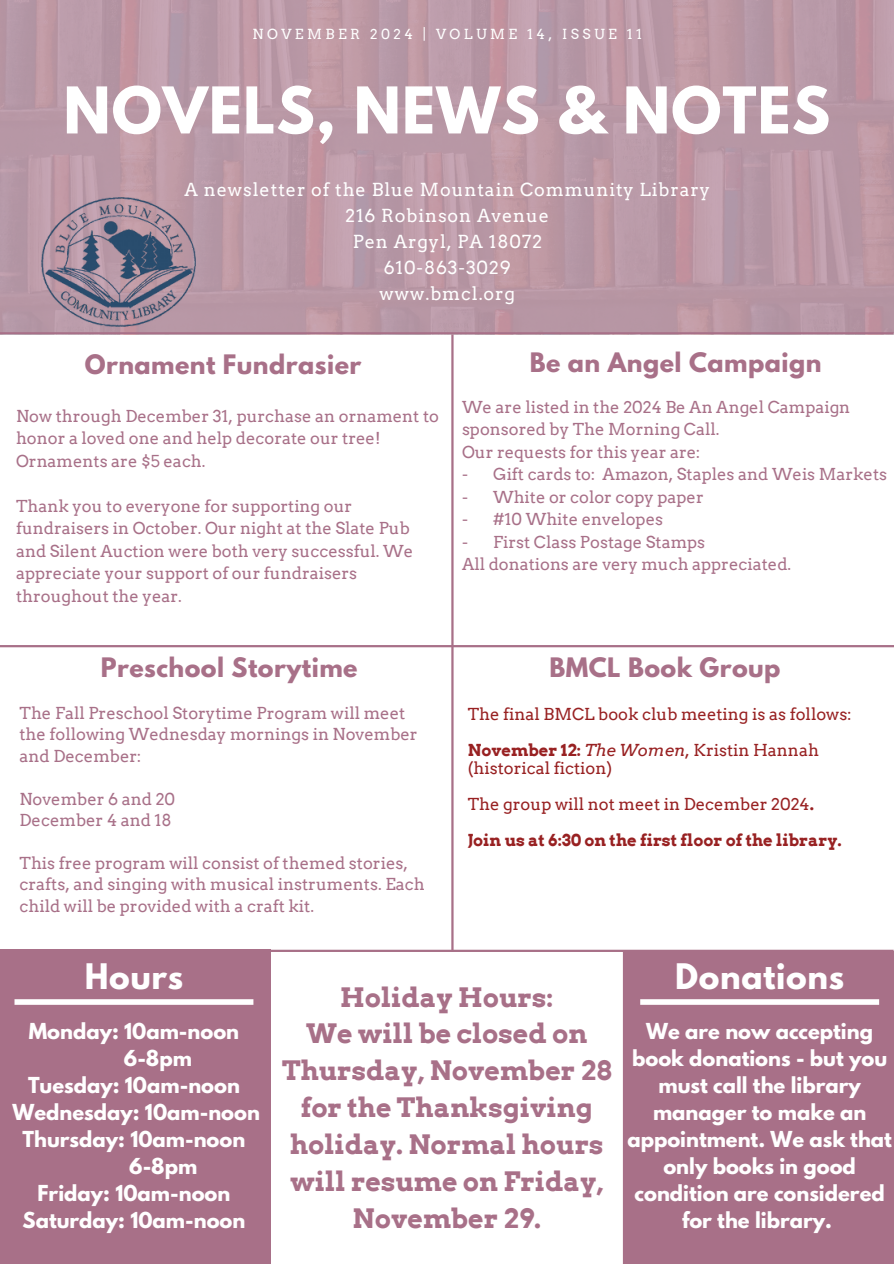
<style>
.page{position:relative;width:894px;height:1264px;background:#fff}
.page>*{position:absolute;margin:0;border:0;box-sizing:border-box;transform-origin:0 0}
.t1{font:700 57px "League Spartan";letter-spacing:.02em;color:#fff}
.t2{font:700 31.2px "League Spartan";letter-spacing:.02em;color:#fff}
.t3{font:700 26.7px/36.9px "Arvo";color:#a87088;text-align:center}
.t4{font:700 23.7px "League Spartan";letter-spacing:.02em;color:#a87088}
.t5{font:700 19.5px/27px "League Spartan";color:#fff;text-align:center}
.t6{font:18px/25.8px "Arvo";letter-spacing:.05em;color:#fff;text-align:center}
.t7{font:16.5px/22.5px "Arvo";color:#a87088}
.t8{font:16.5px/18px "Arvo";color:#982122}
.t9{font:700 16.5px "Arvo";color:#982122}
.t10{font:13.95px "Arvo";letter-spacing:.25em;color:#fff}
.s1{font-weight:700}
.s2{font-style:italic}
</style>
<div class="page">
<div style="left:0;top:949px;width:271px;height:314px;background:#a87088"></div>
<div style="left:14px;top:999px;width:239px;height:5px;background:#fff"></div>
<div style="left:0;top:0;width:893px;height:333px;background:#ba98a5"></div>
<hr style="left:0;top:332px;width:893px;height:2px;background:#a87088">
<img style="left:41px;top:197px;width:155px;height:129px">
<div style="left:624px;top:951px;width:269px;height:312px;background:#a87088"></div>
<div style="left:640px;top:999px;width:238px;height:5px;background:#fff"></div>
<hr style="left:0;top:949px;width:893px;height:3px;background:#a87088">
<hr style="left:622px;top:951px;width:3px;height:312px;background:#a87088">
<hr style="left:0;top:645px;width:893px;height:2px;background:#a87088">
<hr style="left:451px;top:334px;width:2px;height:617px;background:#a87088">
<p class="t10" style="left:252px;top:25px;width:391px">NOVEMBER 2024 | VOLUME 14, ISSUE 11</p>
<p class="t1" style="left:63px;top:82px;width:768px">NOVELS, NEWS &amp; NOTES</p>
<p class="t6" style="left:184px;top:177px;width:527px">A newsletter of the Blue Mountain Community Library<br>216 Robinson Avenue<br>Pen Argyl, PA 18072<br>610-863-3029<br>www.bmcl.org</p>
<p class="t4" style="left:85px;top:353px;width:278px">Ornament Fundrasier</p>
<p class="t7" style="left:16px;top:404px;width:424px">Now through December 31, purchase an ornament to honor a loved one and help decorate our tree!<br>Ornaments are $5 each.</p>
<p class="t7" style="left:16px;top:494px;width:398px">Thank you to everyone for supporting our fundraisers in October. Our night at the Slate Pub and Silent Auction were both very successful. We appreciate your support of our fundraisers throughout the year.</p>
<p class="t4" style="left:101px;top:655px;width:258px">Preschool Storytime</p>
<p class="t7" style="left:19px;top:702px;width:399px;line-height:21.3px">The Fall Preschool Storytime Program will meet the following Wednesday mornings in November and December:</p>
<p class="t7" style="left:19px;top:787px;width:157px">November 6 and 20</p>
<p class="t7" style="left:19px;top:808px;width:154px">December 4 and 18</p>
<p class="t7" style="left:19px;top:852px;width:406px;line-height:21.3px">This free program will consist of themed stories, crafts, and singing with musical instruments. Each child will be provided with a craft kit.</p>
<p class="t4" style="left:529px;top:350px;width:293px">Be an Angel Campaign</p>
<p class="t7" style="left:462px;top:395px;width:389px">We are listed in the 2024 Be An Angel Campaign sponsored by The Morning Call.</p>
<p class="t7" style="left:462px;top:440px;width:240px">Our requests for this year are:</p>
<p class="t7" style="left:462px;top:463px;width:426px">- Gift cards to: Amazon, Staples and Weis Markets</p>
<p class="t7" style="left:462px;top:485px;width:243px">- White or color copy paper</p>
<h2 class="t7" style="left:462px;top:508px;width:202px">- #10 White envelopes</h2>
<h5 class="t7" style="left:462px;top:530px;width:244px">- First Class Postage Stamps</h5>
<h2 class="t7" style="left:462px;top:553px;width:330px">All donations are very much appreciated.</h2>
<p class="t4" style="left:549px;top:655px;width:232px">BMCL Book Group</p>
<h4 class="t8" style="left:467px;top:704px;width:385px">The final BMCL book club meeting is as follows:</h4>
<h4 class="t8" style="left:467px;top:740px;width:352px"><span class="s1">November 12:</span> <span class="s2">The Women</span>, Kristin Hannah (historical fiction)</h4>
<p class="t8" style="left:467px;top:794px;width:347px">The group will not meet in December 2024<span class="s1">.</span></p>
<p class="t9" style="left:467px;top:830px;width:375px">Join us at 6:30 on the first floor of the library.</p>
<h6 class="t2" style="left:85px;top:960px;width:100px">Hours</h6>
<p class="t5" style="left:29px;top:1020px;width:212px">Monday: 10am-noon</p>
<p class="t5" style="left:124px;top:1047px;width:69px">6-8pm</p>
<p class="t5" style="left:28px;top:1074px;width:213px">Tuesday: 10am-noon</p>
<p class="t5" style="left:13px;top:1101px;width:249px">Wednesday: 10am-noon</p>
<p class="t5" style="left:23px;top:1128px;width:224px">Thursday: 10am-noon</p>
<p class="t5" style="left:129px;top:1155px;width:69px">6-8pm</p>
<p class="t5" style="left:38px;top:1182px;width:194px">Friday: 10am-noon</p>
<p class="t5" style="left:23px;top:1209px;width:224px">Saturday: 10am-noon</p>
<p class="t3" style="left:282px;top:978px;width:331px">Holiday Hours:<br>We will be closed on<br>Thursday, November 28 for the Thanksgiving holiday. Normal hours will resume on Friday,<br>November 29.</p>
<h4 class="t2" style="left:675px;top:960px;width:170px">Donations</h4>
<h4 class="t5" style="left:627px;top:1020px;width:266px">We are now accepting book donations - but you must call the library manager to make an appointment. We ask that only books in good condition are considered for the library.</h4>
</div>
